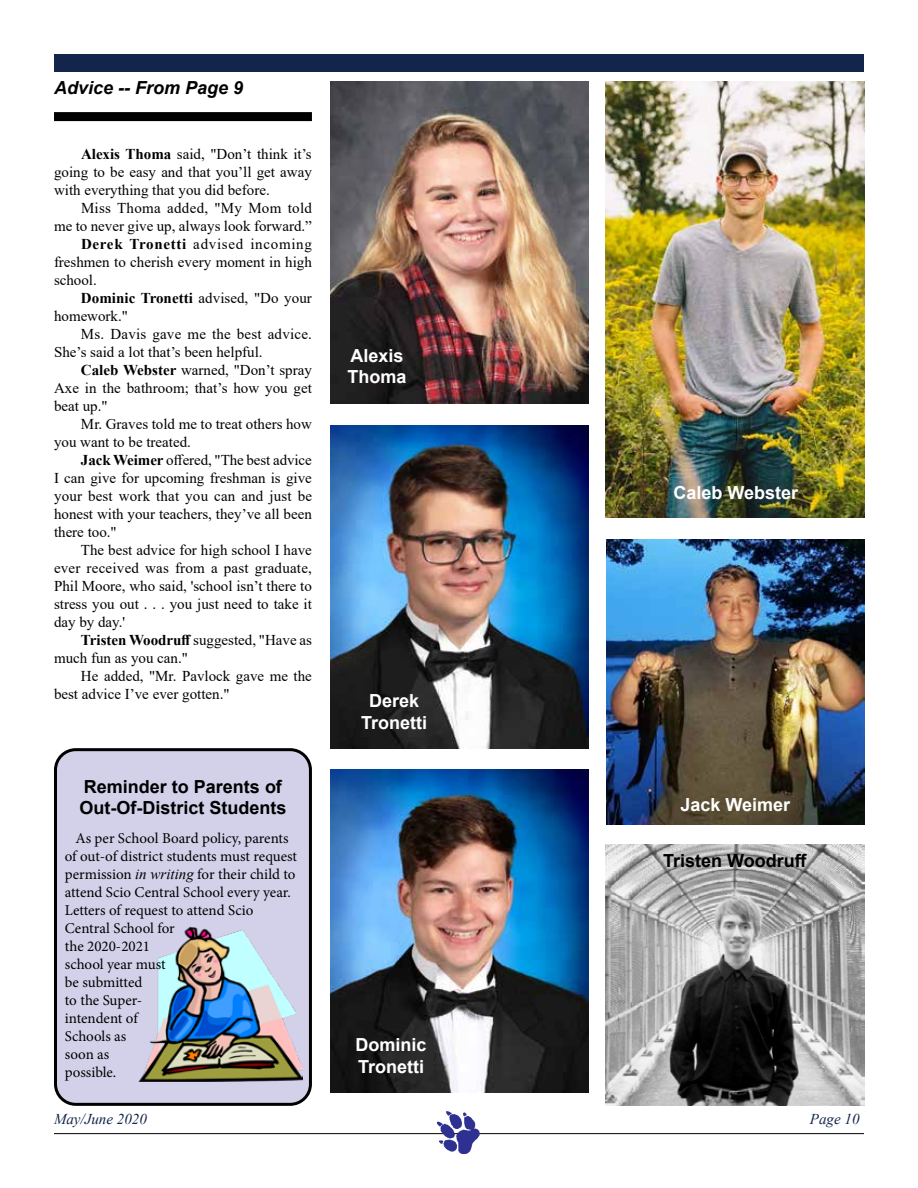
<style>
.page{position:relative;width:918px;height:1188px;background:#fff}
.page>*{position:absolute;margin:0;border:0;box-sizing:border-box;transform-origin:0 0}
.t1{font:700 18px/21.6px "Arial";color:#fff}
.t2{font:700 18px/21.6px "Arial";color:#000}
.t3{font:italic 700 18px "Arial";color:#000}
.t4{font:15px/18px "Times New Roman";color:#000;text-align:justify}
.t5{font:15px/18px "Minion Pro";color:#000}
.t6{font:700 15px "Times New Roman";color:#000}
.t7{font:15px "Times New Roman";letter-spacing:.045em;color:#000}
.t8{font:15px "Times New Roman";letter-spacing:.02em;color:#000}
.t9{font:italic 15px "Times New Roman";color:#13254b}
.s1{font-weight:700}
.s2{font-weight:400}
.s3{font-family:"Times New Roman";font-style:italic}
</style>
<div class="page">
<div style="left:54px;top:54px;width:810px;height:18px;background:#13254b"></div>
<hr style="left:54px;top:1133px;width:810px;height:1px;background:#000">
<img style="left:437px;top:1112px;width:42px;height:42px">
<div style="left:54px;top:112px;width:258px;height:9px;background:#000"></div>
<img style="left:330px;top:81px;width:258px;height:323px">
<img style="left:330px;top:426px;width:258px;height:322px">
<img style="left:330px;top:770px;width:258px;height:322px">
<img style="left:606px;top:540px;width:258px;height:284px">
<img style="left:606px;top:845px;width:258px;height:261px">
<img style="left:606px;top:81px;width:259px;height:436px">
<div style="left:56px;top:750px;width:254px;height:354px;background:#d3d1e9;border-radius:20px"></div>
<div style="left:54px;top:748px;width:258px;height:358px;border:3px solid #000;border-radius:20px"></div>
<img style="left:139px;top:926px;width:164px;height:155px">
<p class="t3" style="left:54px;top:76px;width:191px">Advice -- From Page 9</p>
<p class="t4" style="left:54px;top:144px;width:259px;text-indent:27px"><span class="s1">Alexis Thoma</span> said, "Don’t think it’s going to be easy and that you’ll get away with everything that you did before.</p>
<p class="t8" style="left:81px;top:197px;width:233px">Miss Thoma added, "My Mom told</p>
<p class="t4" style="left:54px;top:216px;width:259px">me to never give up, always look forward.”</p>
<p class="t7" style="left:81px;top:233px;width:233px"><span class="s1">Derek Tronetti</span> advised incoming</p>
<p class="t4" style="left:54px;top:252px;width:259px">freshmen to cherish every moment in high</p>
<p class="t4" style="left:54px;top:270px;width:44px">school.</p>
<p class="t6" style="left:81px;top:287px;width:232px">Dominic Tronetti <span class="s2">advised, "Do your</span></p>
<p class="t4" style="left:54px;top:306px;width:76px">homework."</p>
<p class="t4" style="left:81px;top:324px;width:233px">Ms. Davis gave me the best advice.</p>
<p class="t4" style="left:54px;top:342px;width:210px">She’s said a lot that’s been helpful.</p>
<p class="t4" style="left:81px;top:360px;width:232px"><span class="s1">Caleb Webster</span> warned, "Don’t spray</p>
<p class="t4" style="left:54px;top:378px;width:260px">Axe in the bathroom; that’s how you get</p>
<p class="t4" style="left:54px;top:396px;width:55px">beat up."</p>
<p class="t4" style="left:81px;top:414px;width:232px">Mr. Graves told me to treat others how</p>
<p class="t4" style="left:54px;top:432px;width:139px">you want to be treated.</p>
<p class="t4" style="left:81px;top:450px;width:232px"><span class="s1">Jack Weimer</span> offered, "The best advice</p>
<p class="t4" style="left:54px;top:468px;width:259px">I can give for upcoming freshman is give</p>
<p class="t4" style="left:54px;top:486px;width:260px">your best work that you can and just be</p>
<p class="t4" style="left:54px;top:504px;width:259px">honest with your teachers, they’ve all been</p>
<p class="t4" style="left:54px;top:522px;width:64px">there too."</p>
<p class="t4" style="left:81px;top:540px;width:232px">The best advice for high school I have</p>
<p class="t4" style="left:54px;top:558px;width:260px">ever received was from a past graduate,</p>
<p class="t4" style="left:54px;top:576px;width:259px">Phil Moore, who said, 'school isn’t there to</p>
<p class="t4" style="left:54px;top:594px;width:259px">stress you out . . . you just need to take it</p>
<p class="t4" style="left:54px;top:612px;width:73px">day by day.'</p>
<p class="t4" style="left:81px;top:630px;width:232px"><span class="s1">Tristen Woodruff</span> suggested, "Have as</p>
<p class="t4" style="left:54px;top:648px;width:136px">much fun as you can."</p>
<p class="t4" style="left:81px;top:666px;width:232px">He added, "Mr. Pavlock gave me the</p>
<p class="t4" style="left:54px;top:684px;width:177px">best advice I’ve ever gotten."</p>
<p class="t2" style="left:79px;top:776px;width:208px">Reminder to Parents of<br>Out-Of-District Students</p>
<p class="t5" style="left:65px;top:830px;width:234px;text-indent:11px">As per School Board policy, parents of out-of district students must request permission <span class="s3">in writing</span> for their child to attend Scio Central School every year.<br>Letters of request to attend Scio<br>Central School for<br>the 2020-2021<br>school year must<br>be submitted<br>to the Super-<br>intendent of<br>Schools as<br>soon as<br>possible.</p>
<p class="t1" style="left:348px;top:345px;width:61px">Alexis<br>Thoma</p>
<p class="t1" style="left:361px;top:690px;width:68px;text-align:center">Derek<br>Tronetti</p>
<p class="t1" style="left:356px;top:1034px;width:73px">Dominic<br>Tronetti</p>
<p class="t1" style="left:673px;top:483px;width:126px">Caleb Webster</p>
<p class="t1" style="left:681px;top:794px;width:111px">Jack Weimer</p>
<p class="t2" style="left:663px;top:851px;width:145px">Tristen Woodruff</p>
<p class="t9" style="left:54px;top:1109px;width:94px">May/June 2020</p>
<p class="t9" style="left:810px;top:1109px;width:51px">Page 10</p>
</div>
